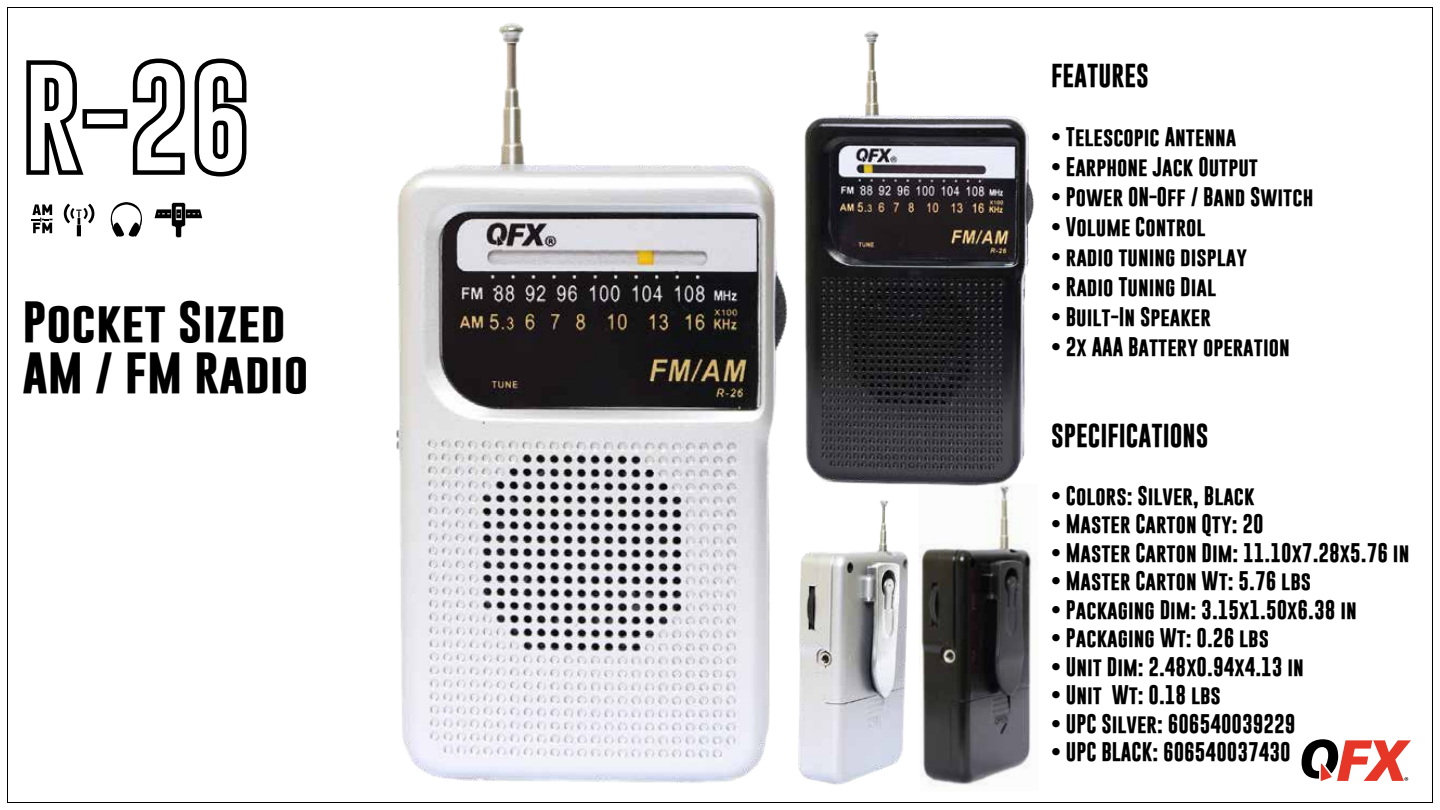
<style>
.page{position:relative;width:1440px;height:810px;background:#fff}
.page>*{position:absolute;margin:0;border:0;box-sizing:border-box;transform-origin:0 0}
.t1{font:700 42px/50.4px "Gobold";color:#000;scale:1.12 1}
.t2{font:700 24px "Gobold";color:#000}
.t3{font:700 19.5px "Gobold";color:#000}
</style>
<div class="page">
<img style="left:919px;top:491px;width:113px;height:294px">
<svg style="left:1301px;top:739px;width:110px;height:42px"></svg>
<svg style="left:31px;top:204px;width:22px;height:29px"></svg>
<hr style="left:77px;top:225px;width:4px;height:11px;background:#000">
<svg style="left:64px;top:204px;width:30px;height:21px"></svg>
<svg style="left:155px;top:202px;width:47px;height:36px"></svg>
<img style="left:798px;top:500px;width:111px;height:285px">
<img style="left:804px;top:31px;width:230px;height:460px">
<img style="left:396px;top:23px;width:391px;height:760px">
<svg style="left:110px;top:202px;width:32px;height:35px"></svg>
<svg style="left:26px;top:60px;width:58px;height:115px"></svg>
<div style="left:82px;top:109px;width:45px;height:20px;border:4px solid #000"></div>
<svg style="left:132px;top:58px;width:115px;height:119px"></svg>
<h1 class="t1" style="left:23px;top:297px;width:257px">Pocket Sized<br>AM / FM Radio</h1>
<p class="t2" style="left:1051px;top:60px;width:99px">FEATURES</p>
<p class="t3" style="left:1051px;top:124px;width:187px">• Telescopic Antenna</p>
<p class="t3" style="left:1051px;top:154px;width:208px">• Earphone Jack Output</p>
<p class="t3" style="left:1051px;top:184px;width:264px">• Power ON-Off / Band Switch</p>
<p class="t3" style="left:1051px;top:214px;width:156px">• Volume Control</p>
<p class="t3" style="left:1051px;top:244px;width:198px">• radio tuning display</p>
<p class="t3" style="left:1051px;top:274px;width:166px">• Radio Tuning Dial</p>
<p class="t3" style="left:1051px;top:304px;width:161px">• Built-In Speaker</p>
<p class="t3" style="left:1051px;top:334px;width:240px">• 2x AAA Battery operation</p>
<p class="t2" style="left:1051px;top:420px;width:159px">SPECIFICATIONS</p>
<p class="t3" style="left:1051px;top:483px;width:205px">• Colors: Silver, Black</p>
<p class="t3" style="left:1051px;top:511px;width:214px">• Master Carton Qty: 20</p>
<p class="t3" style="left:1051px;top:540px;width:360px">• Master Carton Dim: 11.10x7.28x5.76 in</p>
<p class="t3" style="left:1051px;top:568px;width:261px">• Master Carton Wt: 5.76 lbs</p>
<p class="t3" style="left:1051px;top:597px;width:307px">• Packaging Dim: 3.15x1.50x6.38 in</p>
<p class="t3" style="left:1051px;top:625px;width:219px">• Packaging Wt: 0.26 lbs</p>
<p class="t3" style="left:1051px;top:654px;width:254px">• Unit Dim: 2.48x0.94x4.13 in</p>
<p class="t3" style="left:1051px;top:682px;width:171px">• Unit Wt: 0.18 lbs</p>
<p class="t3" style="left:1051px;top:711px;width:246px">• UPC Silver: 606540039229</p>
<p class="t3" style="left:1051px;top:739px;width:241px">• UPC BLACK: 606540037430</p>
</div>
